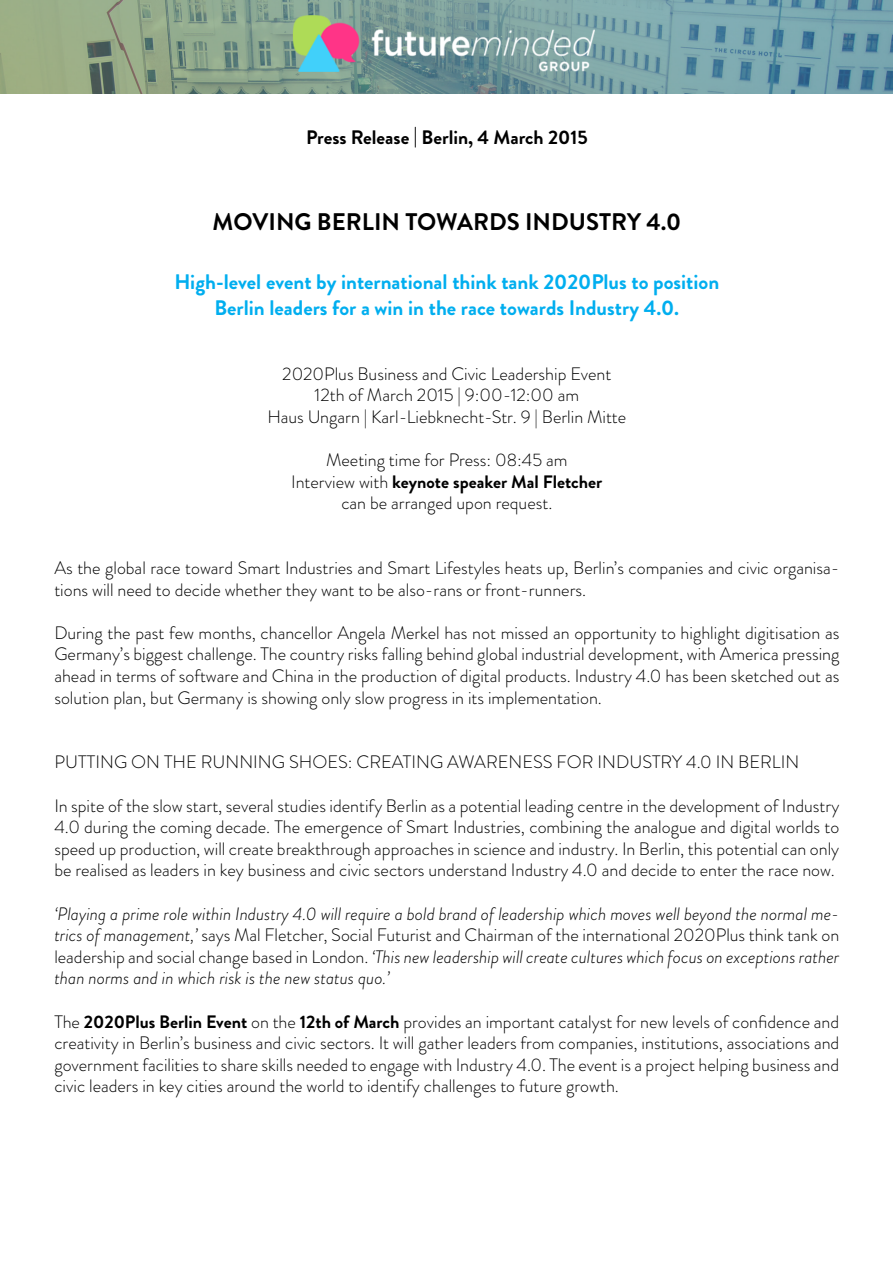
<style>
.page{position:relative;width:893px;height:1263px;background:#fff}
.page>*{position:absolute;margin:0;border:0;box-sizing:border-box;transform-origin:0 0}
.t1{font:700 24px "Brandon Grotesque";color:#000}
.t2{font:700 21px/25.2px "Brandon Grotesque";color:#00aeef;text-align:center}
.t3{font:700 19.5px "Brandon Grotesque";color:#000}
.t4{font:300 18px/21.6px "Brandon Grotesque";color:#000;text-align:justify}
.t5{font:italic 300 18px/21.6px "Brandon Grotesque";color:#000;text-align:justify}
.s1{font-weight:700}
.s2{font-style:normal}
</style>
<div class="page">
<img style="left:0;top:0;width:893px;height:94px">
<p class="t3" style="left:306px;top:123px;width:283px">Press Release | Berlin, 4 March 2015</p>
<h1 class="t1" style="left:213px;top:205px;width:470px">MOVING BERLIN TOWARDS INDUSTRY 4.0</h1>
<p class="t2" style="left:174px;top:270px;width:546px">High-level event by international think tank 2020Plus to position<br>Berlin leaders for a win in the race towards Industry 4.0.</p>
<p class="t4" style="left:267px;top:363px;width:360px;text-align:center">2020Plus Business and Civic Leadership Event<br>12th of March 2015 | 9:00-12:00 am<br>Haus Ungarn | Karl-Liebknecht-Str. 9 | Berlin Mitte</p>
<p class="t4" style="left:291px;top:449px;width:313px;text-align:center">Meeting time for Press: 08:45 am<br>Interview with <span class="s1">keynote speaker Mal Fletcher </span>can be arranged upon request.</p>
<p class="t4" style="left:54px;top:557px;width:786px">As the global race toward Smart Industries and Smart Lifestyles heats up, Berlin’s companies and civic organisa&shy;tions will need to decide whether they want to be also-rans or front-runners.</p>
<p class="t4" style="left:54px;top:622px;width:787px">During the past few months, chancellor Angela Merkel has not missed an opportunity to highlight digitisation as Germany’s biggest challenge. The country risks falling behind global industrial development, with America pressing ahead in terms of software and China in the production of digital products. Industry 4.0 has been sketched out as solution plan, but Germany is showing only slow progress in its implementation.</p>
<p class="t4" style="left:54px;top:751px;width:746px">PUTTING ON THE RUNNING SHOES: CREATING AWARENESS FOR INDUSTRY 4.0 IN BERLIN</p>
<p class="t4" style="left:54px;top:795px;width:786px">In spite of the slow start, several studies identify Berlin as a potential leading centre in the development of Industry 4.0 during the coming decade. The emergence of Smart Industries, combining the analogue and digital worlds to speed up production, will create breakthrough approaches in science and industry. In Berlin, this potential can only be realised as leaders in key business and civic sectors understand Industry 4.0 and decide to enter the race now.</p>
<p class="t5" style="left:54px;top:903px;width:786px">‘Playing a prime role within Industry 4.0 will require a bold brand of leadership which moves well beyond the normal me&shy;trics of management,’ <span class="s2">says Mal Fletcher, Social Futurist and Chairman of the international 2020Plus think tank on leadership and social change based in London.</span> ‘This new leadership will create cultures which focus on exceptions rather than norms and in which risk is the new status quo.’</p>
<p class="t4" style="left:54px;top:1011px;width:786px">The <span class="s1">2020Plus Berlin Event</span> on the <span class="s1">12th of March</span> provides an important catalyst for new levels of confidence and creativity in Berlin’s business and civic sectors. It will gather leaders from companies, institutions, associations and government facilities to share skills needed to engage with Industry 4.0. The event is a project helping business and civic leaders in key cities around the world to identify challenges to future growth.</p>
</div>
